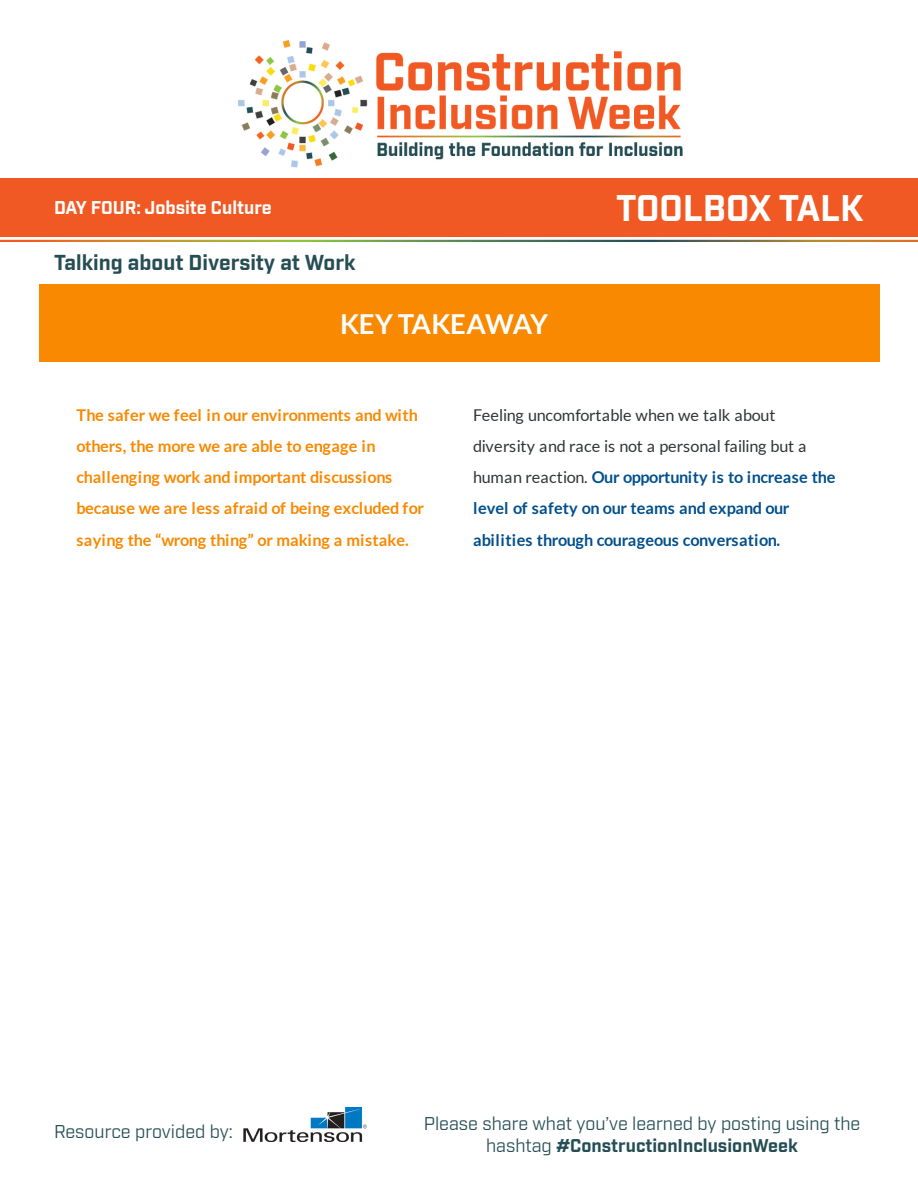
<style>
.page{position:relative;width:918px;height:1188px;background:#fff}
.page>*{position:absolute;margin:0;border:0;box-sizing:border-box;transform-origin:0 0}
.t1{font:700 36px "Industry";color:#fff}
.t2{font:700 27.45px "Lato";letter-spacing:-.015em;color:#fff}
.t3{font:700 21px "Industry";color:#264d54}
.t4{font:18px/21.6px "Industry";color:#244d54;text-align:center}
.t5{font:700 18px "Industry";color:#fff}
.t6{font:700 16.2px/31.2px "Lato";color:#004f8c}
.t7{font:700 16.2px/31.2px "Lato";color:#f88900}
.s1{font-weight:400;color:#313537}
.s2{font-weight:700}
</style>
<div class="page">
<div style="left:0;top:179px;width:918px;height:58px;background:#f15924"></div>
<img style="left:238px;top:40px;width:445px;height:128px">
<img style="left:243px;top:1107px;width:124px;height:34px">
<div style="left:39px;top:284px;width:840px;height:78px;background:#f88900"></div>
<p class="t5" style="left:54px;top:196px;width:219px">DAY FOUR: Jobsite Culture</p>
<h1 class="t1" style="left:616px;top:186px;width:249px">TOOLBOX TALK</h1>
<p class="t3" style="left:54px;top:250px;width:303px">Talking about Diversity at Work</p>
<p class="t2" style="left:340px;top:309px;width:209px">KEY TAKEAWAY</p>
<p class="t7" style="left:76px;top:399px;width:349px">The safer we feel in our environments and with others, the more we are able to engage in challenging work and important discussions because we are less afraid of being excluded for saying the “wrong thing” or making a mistake.</p>
<p class="t6" style="left:473px;top:399px;width:364px"><span class="s1">Feeling uncomfortable when we talk about diversity and race is not a personal failing but a human reaction.</span> Our opportunity is to increase the level of safety on our teams and expand our abilities through courageous conversation.</p>
<p class="t4" style="left:54px;top:1121px;width:181px">Resource provided by:</p>
<p class="t4" style="left:424px;top:1113px;width:438px">Please share what you’ve learned by posting using the hashtag <span class="s2">#ConstructionInclusionWeek</span></p>
</div>
